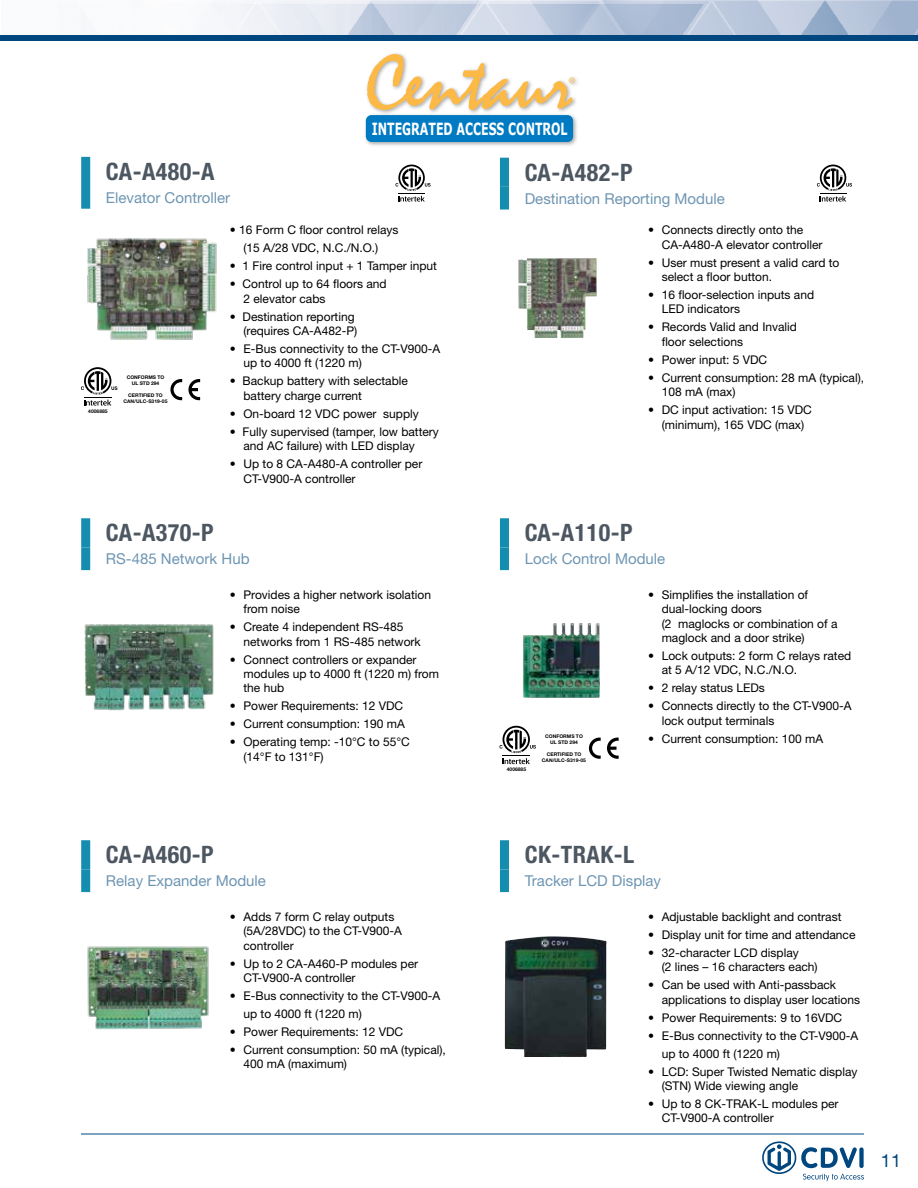
<style>
.page{position:relative;width:918px;height:1188px;background:#fff}
.page>*{position:absolute;margin:0;border:0;box-sizing:border-box;transform-origin:0 0}
.t1{font:700 condensed 24px "Helvetica Neue LT Std";letter-spacing:.02em;color:#4d5762}
.t2{font:18px "Helvetica Neue LT Std";color:#00467f}
.t3{font:700 16.8px "Verdana";color:#fff;scale:.66 1}
.t4{font:15px "Helvetica Neue LT Std";color:#6e95b2}
.t5{font:12px/14.4px "Helvetica Neue LT Std";color:#000}
.t6{font:700 4.95px/6px "Helvetica Neue LT Std";color:#000;text-align:center}
</style>
<div class="page">
<hr style="left:81px;top:1134px;width:783px;height:1px;background:#00467f">
<svg style="left:762px;top:1141px;width:102px;height:40px"></svg>
<div style="left:859px;top:1147px;width:5px;height:21px;background:#00467f;border-radius:2px"></div>
<img style="left:84px;top:624px;width:130px;height:87px">
<img style="left:87px;top:238px;width:130px;height:102px">
<img style="left:518px;top:258px;width:79px;height:80px">
<img style="left:523px;top:623px;width:77px;height:75px">
<img style="left:87px;top:946px;width:122px;height:84px">
<img style="left:505px;top:936px;width:102px;height:121px">
<svg style="left:81px;top:367px;width:36px;height:39px"></svg>
<svg style="left:188px;top:379px;width:12px;height:21px"></svg>
<svg style="left:170px;top:379px;width:12px;height:21px"></svg>
<svg style="left:500px;top:726px;width:36px;height:38px"></svg>
<svg style="left:607px;top:738px;width:12px;height:21px"></svg>
<svg style="left:589px;top:738px;width:12px;height:21px"></svg>
<img style="left:213px;top:0;width:705px;height:35px">
<div style="left:0;top:35px;width:918px;height:5px;background:#00467f"></div>
<div style="left:363px;top:52px;width:217px;height:96px;background:#000;opacity:.35"></div>
<svg style="left:367px;top:54px;width:208px;height:56px"></svg>
<div style="left:366px;top:115px;width:207px;height:27px;background:#007ac2;border-radius:6px"></div>
<div style="left:81px;top:157px;width:9px;height:29px;background:#158daf"></div>
<div style="left:81px;top:186px;width:9px;height:23px;background:#158daf"></div>
<div style="left:81px;top:518px;width:9px;height:29px;background:#158daf"></div>
<div style="left:81px;top:547px;width:9px;height:23px;background:#158daf"></div>
<div style="left:81px;top:840px;width:9px;height:29px;background:#158daf"></div>
<div style="left:81px;top:869px;width:9px;height:23px;background:#158daf"></div>
<div style="left:500px;top:158px;width:9px;height:29px;background:#158daf"></div>
<div style="left:500px;top:187px;width:9px;height:23px;background:#158daf"></div>
<div style="left:500px;top:518px;width:9px;height:29px;background:#158daf"></div>
<div style="left:500px;top:547px;width:9px;height:23px;background:#158daf"></div>
<div style="left:500px;top:840px;width:9px;height:29px;background:#158daf"></div>
<div style="left:500px;top:869px;width:9px;height:23px;background:#158daf"></div>
<svg style="left:395px;top:165px;width:36px;height:37px"></svg>
<svg style="left:817px;top:165px;width:35px;height:37px"></svg>
<h1 class="t1" style="left:106px;top:157px;width:110px">CA-A480-A</h1>
<p class="t4" style="left:106px;top:188px;width:126px">Elevator Controller</p>
<h3 class="t3" style="left:372px;top:117px;width:298px">INTEGRATED ACCESS CONTROL</h3>
<h1 class="t1" style="left:525px;top:158px;width:109px">CA-A482-P</h1>
<p class="t4" style="left:525px;top:189px;width:202px">Destination Reporting Module</p>
<p class="t6" style="left:88px;top:408px;width:21px">4006885</p>
<p class="t6" style="left:127px;top:374px;width:39px">CONFORMS TO<br>UL STD 294</p>
<p class="t6" style="left:123px;top:392px;width:46px">CERTIFIED TO<br>CAN/ULC-S319-05</p>
<p class="t5" style="left:230px;top:221px;width:170px;line-height:18px;text-align:center">• 16 Form C floor control relays (15 A/28 VDC, N.C./N.O.)</p>
<p class="t5" style="left:230px;top:259px;width:209px">• 1 Fire control input + 1 Tamper input</p>
<p class="t5" style="left:243px;top:277px;width:145px;text-indent:-14px">• Control up to 64 floors and<br>2 elevator cabs</p>
<p class="t5" style="left:230px;top:309px;width:129px;text-align:right">• Destination reporting (requires CA-A482-P)</p>
<p class="t5" style="left:243px;top:341px;width:198px;text-indent:-14px">• E-Bus connectivity to the CT-V900-A up to 4000 ft (1220 m)</p>
<p class="t5" style="left:243px;top:374px;width:166px;text-indent:-14px">• Backup battery with selectable battery charge current</p>
<p class="t5" style="left:230px;top:406px;width:190px">• On-board 12 VDC power supply</p>
<p class="t5" style="left:243px;top:424px;width:197px;text-indent:-14px">• Fully supervised (tamper, low battery and AC failure) with LED display</p>
<p class="t5" style="left:243px;top:457px;width:180px;text-indent:-14px">• Up to 8 CA-A480-A controller per<br>CT-V900-A controller</p>
<h1 class="t1" style="left:106px;top:518px;width:109px">CA-A370-P</h1>
<p class="t4" style="left:106px;top:550px;width:145px">RS-485 Network Hub</p>
<p class="t5" style="left:243px;top:587px;width:189px;text-indent:-14px">• Provides a higher network isolation from noise</p>
<p class="t5" style="left:243px;top:620px;width:179px;text-indent:-14px">• Create 4 independent RS-485 networks from 1 RS-485 network</p>
<p class="t5" style="left:243px;top:652px;width:197px;text-indent:-14px">• Connect controllers or expander modules up to 4000 ft (1220 m) from the hub</p>
<p class="t5" style="left:230px;top:699px;width:175px">• Power Requirements: 12 VDC</p>
<p class="t5" style="left:230px;top:717px;width:176px">• Current consumption: 190 mA</p>
<p class="t5" style="left:243px;top:735px;width:168px;text-indent:-14px">• Operating temp: -10°C to 55°C (14°F to 131°F)</p>
<p class="t5" style="left:662px;top:223px;width:162px;text-indent:-14px">• Connects directly onto the<br>CA-A480-A elevator controller</p>
<p class="t5" style="left:662px;top:255px;width:179px;text-indent:-14px">• User must present a valid card to select a floor button.</p>
<p class="t5" style="left:662px;top:287px;width:154px;text-indent:-14px">• 16 floor-selection inputs and<br>LED indicators</p>
<p class="t5" style="left:662px;top:320px;width:137px;text-indent:-14px">• Records Valid and Invalid floor selections</p>
<p class="t5" style="left:648px;top:352px;width:121px">• Power input: 5 VDC</p>
<p class="t5" style="left:662px;top:370px;width:204px;text-indent:-14px">• Current consumption: 28 mA (typical),<br>108 mA (max)</p>
<p class="t5" style="left:648px;top:403px;width:165px;text-align:center">• DC input activation: 15 VDC (minimum), 165 VDC (max)</p>
<h1 class="t1" style="left:525px;top:518px;width:109px">CA-A110-P</h1>
<p class="t4" style="left:525px;top:550px;width:142px">Lock Control Module</p>
<p class="t6" style="left:507px;top:766px;width:21px">4006885</p>
<p class="t6" style="left:545px;top:733px;width:39px">CONFORMS TO<br>UL STD 294</p>
<p class="t6" style="left:542px;top:751px;width:46px">CERTIFIED TO<br>CAN/ULC-S319-05</p>
<p class="t5" style="left:662px;top:587px;width:177px;text-indent:-14px">• Simplifies the installation of dual-locking doors<br>(2 maglocks or combination of a maglock and a door strike)</p>
<p class="t5" style="left:662px;top:648px;width:191px;text-indent:-14px">• Lock outputs: 2 form C relays rated at 5 A/12 VDC, N.C./N.O.</p>
<p class="t5" style="left:648px;top:681px;width:118px">• 2 relay status LEDs</p>
<p class="t5" style="left:662px;top:699px;width:191px;text-indent:-14px">• Connects directly to the CT-V900-A lock output terminals</p>
<p class="t5" style="left:648px;top:731px;width:176px">• Current consumption: 100 mA</p>
<h1 class="t1" style="left:106px;top:840px;width:109px">CA-A460-P</h1>
<p class="t4" style="left:106px;top:872px;width:162px">Relay Expander Module</p>
<p class="t5" style="left:243px;top:909px;width:160px;text-indent:-14px">• Adds 7 form C relay outputs (5A/28VDC) to the CT-V900-A controller</p>
<p class="t5" style="left:243px;top:956px;width:176px;text-indent:-14px">• Up to 2 CA-A460-P modules per<br>CT-V900-A controller</p>
<p class="t5" style="left:243px;top:987px;width:198px;line-height:18px;text-indent:-14px">• E-Bus connectivity to the CT-V900-A up to 4000 ft (1220 m)</p>
<p class="t5" style="left:230px;top:1024px;width:175px">• Power Requirements: 12 VDC</p>
<p class="t5" style="left:243px;top:1042px;width:204px;text-indent:-14px">• Current consumption: 50 mA (typical),<br>400 mA (maximum)</p>
<h1 class="t1" style="left:525px;top:840px;width:111px">CK-TRAK-L</h1>
<p class="t4" style="left:525px;top:872px;width:138px">Tracker LCD Display</p>
<p class="t5" style="left:648px;top:909px;width:195px">• Adjustable backlight and contrast</p>
<p class="t5" style="left:648px;top:927px;width:209px">• Display unit for time and attendance</p>
<p class="t5" style="left:662px;top:945px;width:158px;text-indent:-14px">• 32-character LCD display<br>(2 lines – 16 characters each)</p>
<p class="t5" style="left:662px;top:978px;width:200px;text-indent:-14px">• Can be used with Anti-passback applications to display user locations</p>
<p class="t5" style="left:648px;top:1010px;width:195px">• Power Requirements: 9 to 16VDC</p>
<p class="t5" style="left:662px;top:1026px;width:198px;line-height:18px;text-indent:-14px">• E-Bus connectivity to the CT-V900-A up to 4000 ft (1220 m)</p>
<p class="t5" style="left:662px;top:1064px;width:197px;text-indent:-14px">• LCD: Super Twisted Nematic display (STN) Wide viewing angle</p>
<p class="t5" style="left:662px;top:1096px;width:178px;text-indent:-14px">• Up to 8 CK-TRAK-L modules per<br>CT-V900-A controller</p>
<h2 class="t2" style="left:881px;top:1150px;width:22px">11</h2>
</div>
